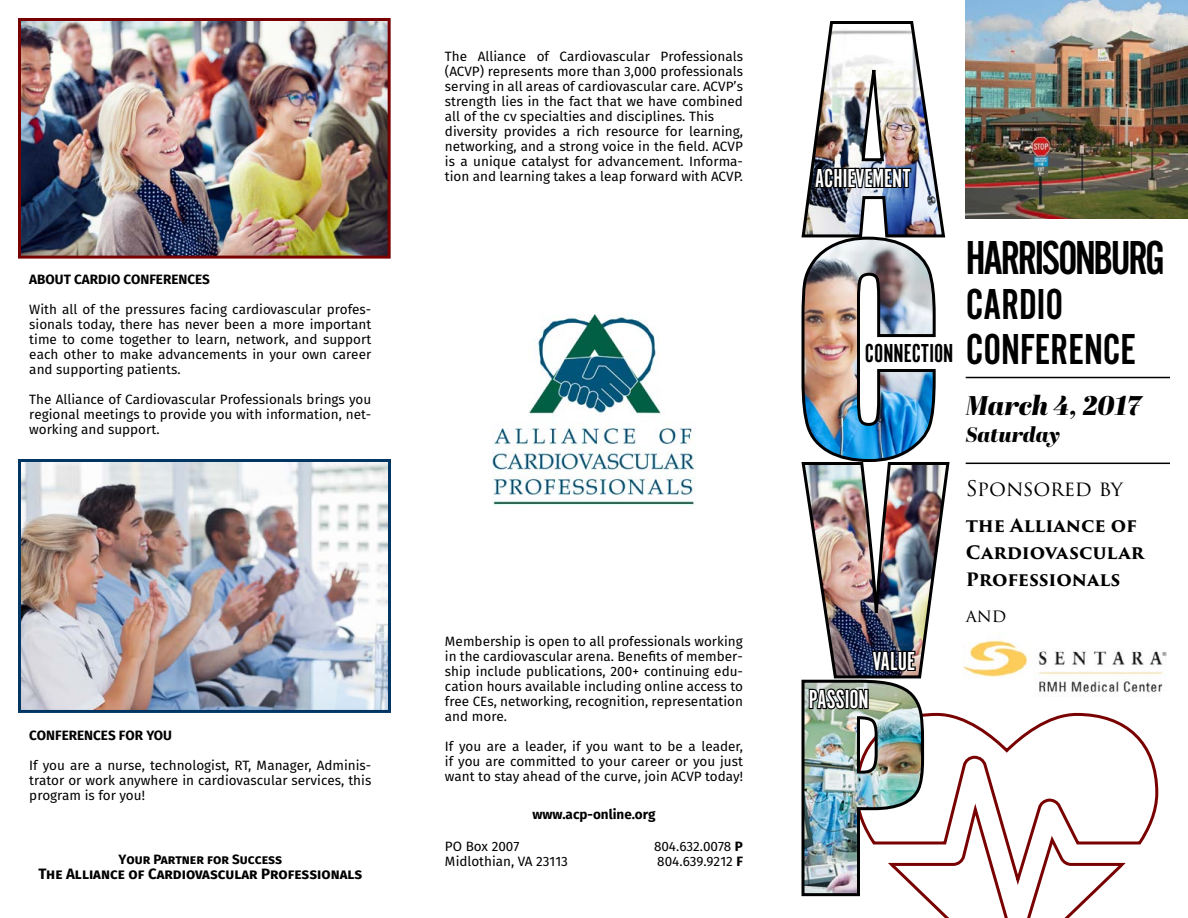
<style>
.page{position:relative;width:1188px;height:918px;background:#fff}
.page>*{position:absolute;margin:0;border:0;box-sizing:border-box;transform-origin:0 0}
.t1{font:49.5px "Alternate Got No 2 D";letter-spacing:-.05em;color:#000}
.t2{font:45px/45px "Alternate Got No 2 D";color:#000}
.t3{font:27px "Alternate Got No 1 D";color:#fff}
.t4{font:italic 27px "Abril Fatface";color:#000}
.t5{font:27px "Alternate Got No 1 D";color:#000}
.t6{font:21px "Trajan Pro 3";letter-spacing:-.02em;color:#000}
.t7{font:italic 21px "Abril Fatface";letter-spacing:-.005em;color:#000}
.t8{font:700 18px/27px "Trajan Pro 3";letter-spacing:-.005em;color:#000}
.t9{font:18px "Trajan Pro 3";color:#000}
.t10{font:700 15px "Fira Sans";color:#000}
.t11{font:13.5px/15px "Fira Sans";color:#000;text-align:justify}
.t12{font:700 13.5px "Fira Sans";color:#000}
.s1{font-weight:700}
</style>
<div class="page">
<svg style="left:924px;top:712px;width:235px;height:206px"></svg>
<img style="left:801px;top:21px;width:150px;height:877px">
<hr style="left:966px;top:377px;width:204px;height:1px;background:#000">
<hr style="left:966px;top:463px;width:204px;height:1px;background:#000">
<img style="left:492px;top:315px;width:204px;height:191px">
<img style="left:22px;top:463px;width:365px;height:246px">
<div style="left:18px;top:459px;width:373px;height:254px;border:3px solid #003663"></div>
<img style="left:22px;top:22px;width:365px;height:233px">
<div style="left:18px;top:18px;width:373px;height:241px;border:3px solid #780000"></div>
<img style="left:966px;top:0;width:222px;height:219px">
<img style="left:963px;top:640px;width:204px;height:53px">
<p class="t12" style="left:29px;top:270px;width:182px">ABOUT CARDIO CONFERENCES</p>
<p class="t11" style="left:29px;top:302px;width:344px">With all of the pressures facing cardiovascular profes&shy;sionals today, there has never been a more important time to come together to learn, network, and support each other to make advancements in your own career and supporting patients.</p>
<p class="t11" style="left:29px;top:392px;width:343px">The Alliance of Cardiovascular Professionals brings you regional meetings to provide you with information, net&shy;working and support.</p>
<p class="t12" style="left:29px;top:726px;width:144px">CONFERENCES FOR YOU</p>
<p class="t11" style="left:29px;top:757px;width:343px">If you are a nurse, technologist, RT, Manager, Adminis&shy;trator or work anywhere in cardiovascular services, this program is for you!</p>
<p class="t12" style="left:118px;top:850px;width:165px">Your Partner for Success</p>
<p class="t10" style="left:38px;top:863px;width:325px">The Alliance of Cardiovascular Professionals</p>
<p class="t11" style="left:445px;top:49px;width:300px;text-align:left">The Alliance of Cardiovascular Professionals (ACVP) represents more than 3,000 professionals serving in all areas of cardiovascular care. ACVP’s strength lies in the fact that we have combined all of the cv specialties and disciplines. This diversity provides a rich resource for learning, networking, and a strong voice in the field. ACVP is a unique catalyst for advancement. Informa&shy;tion and learning takes a leap forward with ACVP.</p>
<p class="t11" style="left:445px;top:634px;width:300px">Membership is open to all professionals working in the cardiovascular arena. Benefits of member&shy;ship include publications, 200+ continuing edu&shy;cation hours available including online access to free CEs, networking, recognition, representation and more.</p>
<p class="t11" style="left:445px;top:739px;width:300px">If you are a leader, if you want to be a leader, if you are committed to your career or you just want to stay ahead of the curve, join ACVP today!</p>
<p class="t12" style="left:532px;top:805px;width:125px">www.acp-online.org</p>
<p class="t11" style="left:445px;top:839px;width:125px">PO Box 2007<br>Midlothian, VA 23113</p>
<p class="t11" style="left:654px;top:839px;width:91px">804.632.0078 <span class="s1">P<br></span>804.639.9212 <span class="s1">F</span></p>
<h3 class="t3" style="left:815px;top:164px;width:97px">ACHIEVEMENT</h3>
<h3 class="t5" style="left:865px;top:339px;width:90px">CONNECTION</h3>
<h3 class="t3" style="left:873px;top:647px;width:44px">VALUE</h3>
<h3 class="t3" style="left:809px;top:685px;width:61px">PASSION</h3>
<h1 class="t1" style="left:966px;top:231px;width:201px">HARRISONBURG</h1>
<h2 class="t2" style="left:966px;top:282px;width:172px">CARDIO<br>CONFERENCE</h2>
<h3 class="t4" style="left:966px;top:386px;width:177px">March 4, 2017</h3>
<h3 class="t7" style="left:966px;top:419px;width:96px">Saturday</h3>
<h3 class="t6" style="left:966px;top:474px;width:159px">SPONSORED BY</h3>
<h3 class="t8" style="left:966px;top:512px;width:180px">the Alliance of<br>Cardiovascular<br>Professionals</h3>
<h3 class="t9" style="left:966px;top:603px;width:42px">AND</h3>
</div>
